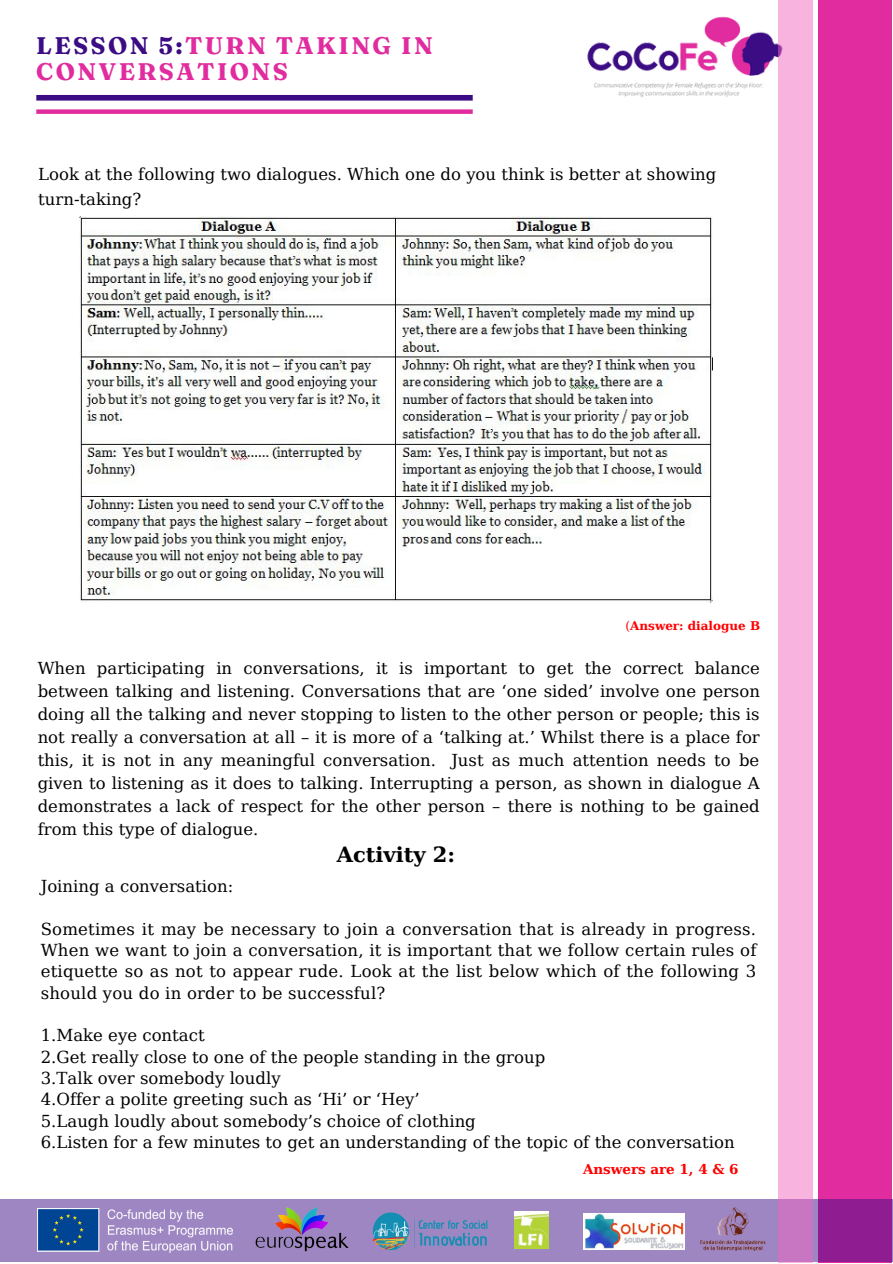
<style>
.page{position:relative;width:893px;height:1264px;background:#fff}
.page>*{position:absolute;margin:0;border:0;box-sizing:border-box;transform-origin:0 0}
.t1{font:700 24px/25.8px "Fraunces 9 pt";letter-spacing:.1em;color:#e12c9f}
.t2{font:700 21px "DejaVu Serif";color:#000}
.t3{font:16.5px/21.3px "DejaVu Serif";color:#000}
.t4{font:700 13.5px "DejaVu Serif";color:#f00}
.t5{font:700 12px "DejaVu Serif";color:#f00}
.s1{color:#3c0c84}
.s2{font-weight:400}
</style>
<div class="page">
<img style="left:587px;top:16px;width:190px;height:81px">
<div style="left:36px;top:95px;width:436px;height:6px;background:#3c0c84"></div>
<div style="left:36px;top:109px;width:436px;height:5px;background:#e12c9f"></div>
<img style="left:80px;top:216px;width:632px;height:387px">
<div style="left:818px;top:0;width:73px;height:1262px;background:#e12c9f"></div>
<svg style="left:0;top:1198px;width:892px;height:63px;background:#9f78bb"></svg>
<div style="left:777px;top:0;width:35px;height:1262px;background:#f9b3df"></div>
<img style="left:38px;top:1208px;width:194px;height:44px">
<img style="left:697px;top:1205px;width:71px;height:47px">
<img style="left:360px;top:1208px;width:138px;height:44px">
<img style="left:254px;top:1205px;width:94px;height:47px">
<img style="left:514px;top:1211px;width:34px;height:37px">
<img style="left:583px;top:1213px;width:101px;height:36px">
<h1 class="t1" style="left:36px;top:32px;width:398px"><span class="s1">LESSON 5:</span>TURN TAKING IN<br>CONVERSATIONS</h1>
<p class="t3" style="left:38px;top:162px;width:679px;line-height:24.8px">Look at the following two dialogues. Which one do you think is better at showing turn-taking?</p>
<p class="t5" style="left:625px;top:618px;width:136px"><span class="s2">(</span>Answer: dialogue B</p>
<p class="t3" style="left:38px;top:656px;width:723px;line-height:23px;text-align:justify">When participating in conversations, it is important to get the correct balance between talking and listening. Conversations that are ‘one sided’ involve one person doing all the talking and never stopping to listen to the other person or people; this is not really a conversation at all – it is more of a ‘talking at.’ Whilst there is a place for this, it is not in any meaningful conversation. Just as much attention needs to be given to listening as it does to talking. Interrupting a person, as shown in dialogue A demonstrates a lack of respect for the other person – there is nothing to be gained from this type of dialogue.</p>
<p class="t2" style="left:337px;top:842px;width:120px">Activity 2:</p>
<p class="t3" style="left:41px;top:875px;width:194px">Joining a conversation:</p>
<p class="t3" style="left:41px;top:918px;width:717px;text-align:justify">Sometimes it may be necessary to join a conversation that is already in progress.<br>When we want to join a conversation, it is important that we follow certain rules of etiquette so as not to appear rude. Look at the list below which of the following 3 should you do in order to be successful?</p>
<p class="t3" style="left:41px;top:1024px;width:695px">1.Make eye contact<br>2.Get really close to one of the people standing in the group<br>3.Talk over somebody loudly<br>4.Offer a polite greeting such as ‘Hi’ or ‘Hey’<br>5.Laugh loudly about somebody’s choice of clothing<br>6.Listen for a few minutes to get an understanding of the topic of the conversation</p>
<p class="t4" style="left:583px;top:1161px;width:157px">Answers are 1, 4 &amp; 6</p>
</div>
